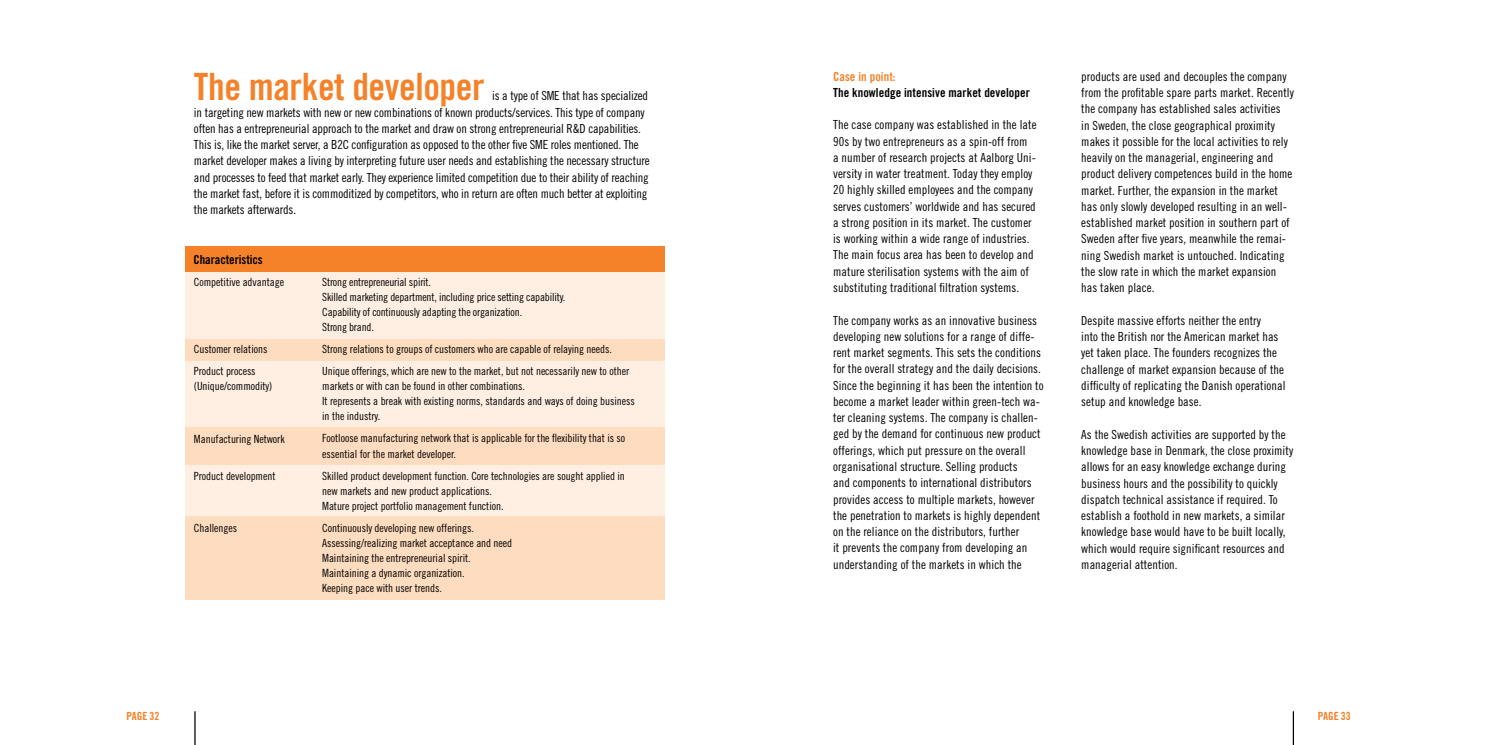
<style>
.page{position:relative;width:1489px;height:745px;background:#fff}
.page>*{position:absolute;margin:0;border:0;box-sizing:border-box;transform-origin:0 0}
.t1{font:37.5px "Trade Gothic Bold Cond Twenty";letter-spacing:-.01em;color:#f58229}
.t2{font:12.5px/16.2px "Trade Gothic Cond Eighteen";letter-spacing:.005em;color:#000}
.t3{font:12.5px "Trade Gothic Bold Cond Twenty";letter-spacing:.005em;color:#000}
.t4{font:12.5px "Trade Gothic Bold Cond Twenty";letter-spacing:.005em;color:#f58229}
.t5{font:11.25px/15px "Trade Gothic Cond Eighteen";letter-spacing:-.005em;color:#000}
.t6{font:11.25px "Trade Gothic Bold Cond Twenty";letter-spacing:-.01em;color:#f58025}
</style>
<div class="page">
<hr style="left:194px;top:710px;width:2px;height:34px;background:#000">
<hr style="left:1292px;top:710px;width:1px;height:34px;background:#000">
<div style="left:185px;top:272px;width:480px;height:66px;background:#ffefe2"></div>
<div style="left:185px;top:360px;width:480px;height:67px;background:#ffefe2"></div>
<div style="left:185px;top:464px;width:480px;height:51px;background:#ffefe2"></div>
<div style="left:185px;top:338px;width:480px;height:22px;background:#fedcbf"></div>
<div style="left:185px;top:427px;width:480px;height:37px;background:#fedcbf"></div>
<div style="left:185px;top:515px;width:480px;height:84px;background:#fedcbf"></div>
<div style="left:185px;top:247px;width:480px;height:25px;background:#f58229"></div>
<h1 class="t1" style="left:194px;top:64px;width:292px">The market developer</h1>
<p class="t2" style="left:194px;top:88px;width:457px;text-indent:298px">is a type of SME that has specialized in targeting new markets with new or new combinations of known products/services. This type of company often has a entrepreneurial approach to the market and draw on strong entrepreneurial R&amp;D capabilities.<br>This is, like the market server, a B2C configuration as opposed to the other five SME roles mentioned. The market developer makes a living by interpreting future user needs and establishing the necessary structure and processes to feed that market early. They experience limited competition due to their ability of reaching the market fast, before it is commoditized by competitors, who in return are often much better at exploiting the markets afterwards.</p>
<p class="t3" style="left:193px;top:252px;width:71px">Characteristics</p>
<p class="t5" style="left:194px;top:274px;width:92px">Competitive advantage</p>
<p class="t5" style="left:194px;top:338px;width:75px;line-height:22.1px">Customer relations<br>Product process</p>
<p class="t5" style="left:194px;top:378px;width:80px">(Unique/commodity)</p>
<p class="t5" style="left:194px;top:430px;width:92px">Manufacturing Network</p>
<p class="t5" style="left:194px;top:467px;width:83px">Product development</p>
<p class="t5" style="left:194px;top:520px;width:45px">Challenges</p>
<p class="t5" style="left:322px;top:274px;width:245px">Strong entrepreneurial spirit.<br>Skilled marketing department, including price setting capability.<br>Capability of continuously adapting the organization.<br>Strong brand.</p>
<p class="t5" style="left:322px;top:338px;width:308px;line-height:22.1px">Strong relations to groups of customers who are capable of relaying needs.<br>Unique offerings, which are new to the market, but not necessarily new to other</p>
<p class="t5" style="left:322px;top:378px;width:314px">markets or with can be found in other combinations.<br>It represents a break with existing norms, standards and ways of doing business in the industry.</p>
<p class="t5" style="left:322px;top:430px;width:304px">Footloose manufacturing network that is applicable for the flexibility that is so essential for the market developer.</p>
<p class="t5" style="left:322px;top:467px;width:304px">Skilled product development function. Core technologies are sought applied in new markets and new product applications.<br>Mature project portfolio management function.</p>
<p class="t5" style="left:322px;top:519px;width:191px">Continuously developing new offerings.<br>Assessing/realizing market acceptance and need Maintaining the entrepreneurial spirit.<br>Maintaining a dynamic organization.<br>Keeping pace with user trends.</p>
<p class="t4" style="left:833px;top:68px;width:64px">Case in point:</p>
<p class="t3" style="left:833px;top:85px;width:198px">The knowledge intensive market developer</p>
<p class="t2" style="left:833px;top:116px;width:205px">The case company was established in the late 90s by two entrepreneurs as a spin-off from<br>a number of research projects at Aalborg Uni&shy;versity in water treatment. Today they employ 20 highly skilled employees and the company serves customers’ worldwide and has secured a strong position in its market. The customer is working within a wide range of industries.<br>The main focus area has been to develop and mature sterilisation systems with the aim of substituting traditional filtration systems.</p>
<p class="t2" style="left:833px;top:311px;width:212px">The company works as an innovative business developing new solutions for a range of diffe&shy;rent market segments. This sets the conditions for the overall strategy and the daily decisions.<br>Since the beginning it has been the intention to become a market leader within green-tech wa&shy;ter cleaning systems. The company is challen&shy;ged by the demand for continuous new product offerings, which put pressure on the overall organisational structure. Selling products<br>and components to international distributors provides access to multiple markets, however the penetration to markets is highly dependent on the reliance on the distributors, further<br>it prevents the company from developing an understanding of the markets in which the</p>
<p class="t2" style="left:1081px;top:68px;width:214px">products are used and decouples the company from the profitable spare parts market. Recently the company has established sales activities<br>in Sweden, the close geographical proximity makes it possible for the local activities to rely heavily on the managerial, engineering and product delivery competences build in the home market. Further, the expansion in the market has only slowly developed resulting in an well&shy;established market position in southern part of Sweden after five years, meanwhile the remai&shy;ning Swedish market is untouched. Indicating the slow rate in which the market expansion has taken place.</p>
<p class="t2" style="left:1081px;top:312px;width:206px">Despite massive efforts neither the entry<br>into the British nor the American market has yet taken place. The founders recognizes the challenge of market expansion because of the difficulty of replicating the Danish operational setup and knowledge base.</p>
<p class="t2" style="left:1081px;top:425px;width:213px">As the Swedish activities are supported by the knowledge base in Denmark, the close proximity allows for an easy knowledge exchange during business hours and the possibility to quickly dispatch technical assistance if required. To establish a foothold in new markets, a similar knowledge base would have to be built locally, which would require significant resources and managerial attention.</p>
<p class="t6" style="left:126px;top:708px;width:35px">page 32</p>
<p class="t6" style="left:1317px;top:708px;width:35px">page 33</p>
</div>
